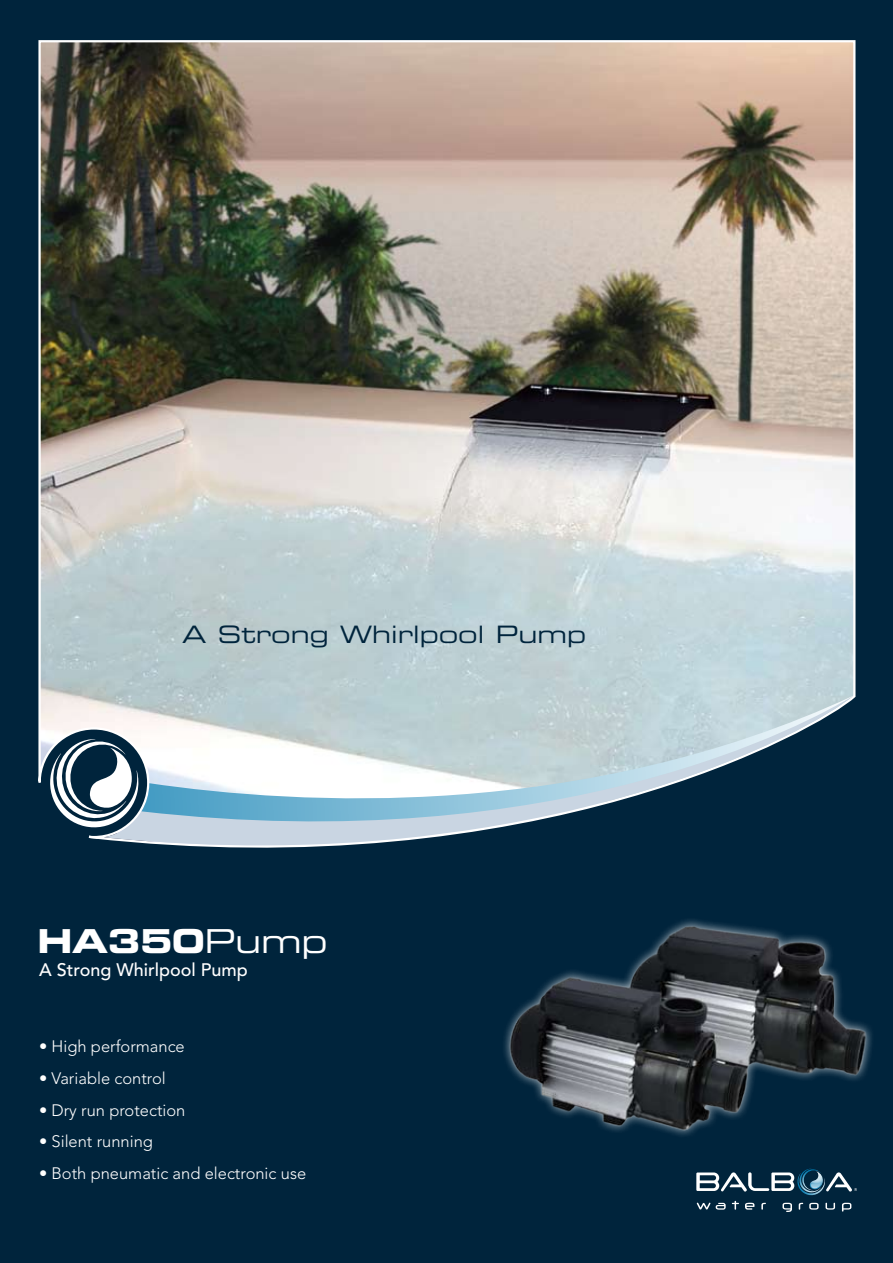
<style>
.page{position:relative;width:893px;height:1263px;background:#00243c}
.page>*{position:absolute;margin:0;border:0;box-sizing:border-box;transform-origin:0 0}
.t1{font:33px "Eurostile Bold Extended Two";letter-spacing:-.01em;color:#fff}
.t2{font:24px "Eurostile Extended Two";color:#00243c}
.t3{font:500 18px "Avenir";color:#fff}
.t4{font:300 16.5px "Avenir";color:#fff}
.s1{font-family:"Eurostile Extended Two"}
</style>
<div class="page">
<img style="left:38px;top:40px;width:818px;height:800px">
<svg style="left:104px;top:696px;width:37px;height:147px"></svg>
<svg style="left:141px;top:696px;width:712px;height:152px"></svg>
<svg style="left:50px;top:739px;width:88px;height:88px"></svg>
<svg style="left:696px;top:1168px;width:161px;height:44px"></svg>
<img style="left:505px;top:919px;width:367px;height:216px">
<h2 class="t2" style="left:182px;top:618px;width:406px">A Strong Whirlpool Pump</h2>
<h1 class="t1" style="left:37px;top:918px;width:292px">HA350<span class="s1">Pump</span></h1>
<p class="t3" style="left:39px;top:959px;width:210px">A Strong Whirlpool Pump</p>
<p class="t4" style="left:39px;top:1037px;width:147px">• High performance</p>
<p class="t4" style="left:39px;top:1068px;width:128px">• Variable control</p>
<p class="t4" style="left:39px;top:1100px;width:148px">• Dry run protection</p>
<p class="t4" style="left:39px;top:1132px;width:115px">• Silent running</p>
<p class="t4" style="left:39px;top:1164px;width:269px">• Both pneumatic and electronic use</p>
</div>
